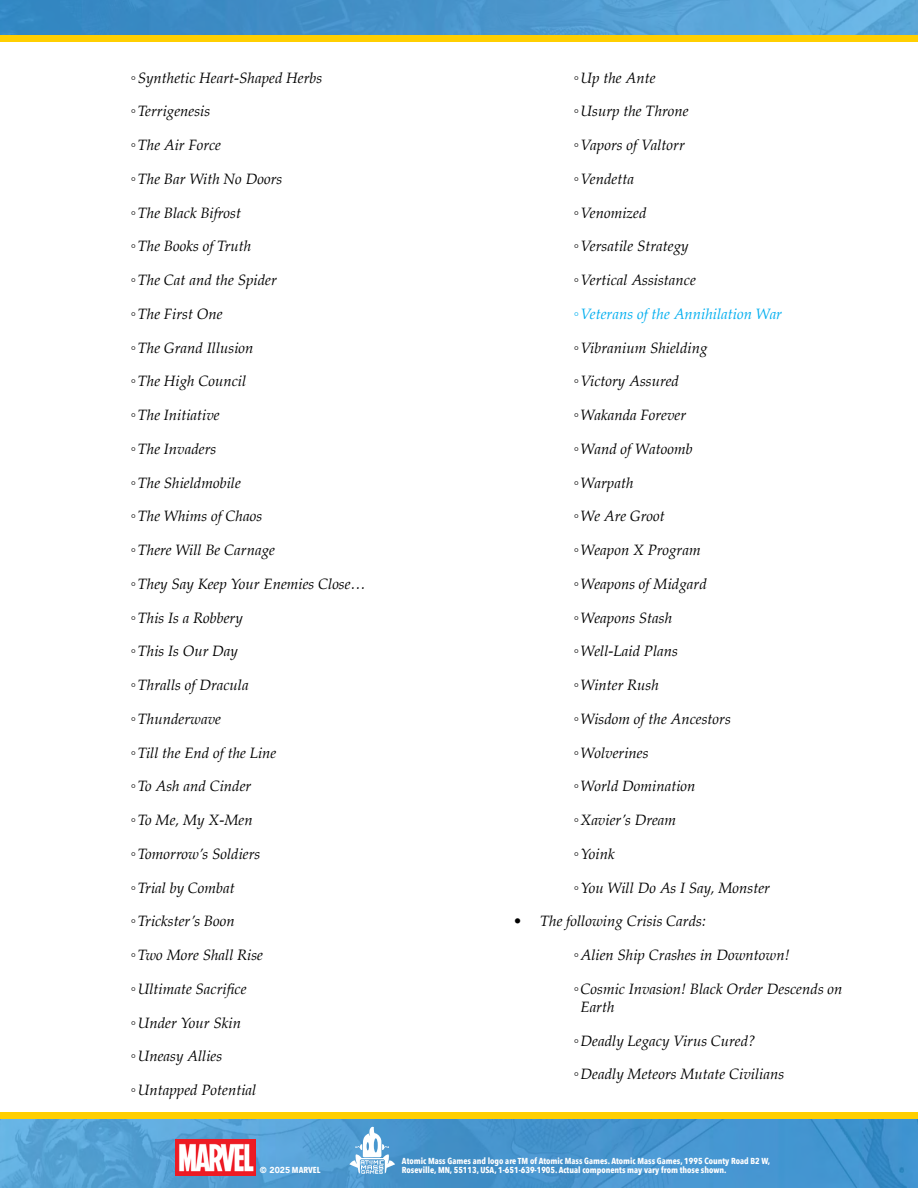
<style>
.page{position:relative;width:918px;height:1188px;background:#fff}
.page>*{position:absolute;margin:0;border:0;box-sizing:border-box;transform-origin:0 0}
.t1{font:italic 15px/18px "Palatino";color:#000}
.t2{font:italic 15px "Palatino";color:#00aeef}
.t3{font:700 8.7px "Avenir Next Condensed";color:#fff}
.s1{font-style:normal}
.s2{font-family:"Avenir";font-weight:900}
</style>
<div class="page">
<img style="left:0;top:0;width:918px;height:35px">
<div style="left:0;top:35px;width:918px;height:7px;background:#ffcf01"></div>
<img style="left:0;top:1119px;width:918px;height:69px">
<div style="left:0;top:1112px;width:918px;height:7px;background:#ffcf01"></div>
<svg style="left:349px;top:1127px;width:46px;height:47px"></svg>
<img style="left:175px;top:1139px;width:81px;height:37px">
<p class="t1" style="left:131px;top:68px;width:193px"><span class="s1">◦</span>Synthetic Heart-Shaped Herbs</p>
<p class="t1" style="left:131px;top:102px;width:81px"><span class="s1">◦</span>Terrigenesis</p>
<p class="t1" style="left:131px;top:136px;width:92px"><span class="s1">◦</span>The Air Force</p>
<p class="t1" style="left:131px;top:169px;width:153px"><span class="s1">◦</span>The Bar With No Doors</p>
<p class="t1" style="left:131px;top:203px;width:112px"><span class="s1">◦</span>The Black Bifrost</p>
<p class="t1" style="left:131px;top:237px;width:122px"><span class="s1">◦</span>The Books of Truth</p>
<p class="t1" style="left:131px;top:271px;width:147px"><span class="s1">◦</span>The Cat and the Spider</p>
<p class="t1" style="left:131px;top:304px;width:93px"><span class="s1">◦</span>The First One</p>
<p class="t1" style="left:131px;top:338px;width:124px"><span class="s1">◦</span>The Grand Illusion</p>
<p class="t1" style="left:131px;top:372px;width:117px"><span class="s1">◦</span>The High Council</p>
<p class="t1" style="left:131px;top:406px;width:90px"><span class="s1">◦</span>The Initiative</p>
<p class="t1" style="left:131px;top:439px;width:87px"><span class="s1">◦</span>The Invaders</p>
<p class="t1" style="left:131px;top:473px;width:111px"><span class="s1">◦</span>The Shieldmobile</p>
<p class="t1" style="left:131px;top:507px;width:133px"><span class="s1">◦</span>The Whims of Chaos</p>
<p class="t1" style="left:131px;top:541px;width:146px"><span class="s1">◦</span>There Will Be Carnage</p>
<p class="t1" style="left:131px;top:574px;width:236px"><span class="s1">◦</span>They Say Keep Your Enemies Close…</p>
<p class="t1" style="left:131px;top:608px;width:113px"><span class="s1">◦</span>This Is a Robbery</p>
<p class="t1" style="left:131px;top:642px;width:109px"><span class="s1">◦</span>This Is Our Day</p>
<p class="t1" style="left:131px;top:676px;width:119px"><span class="s1">◦</span>Thralls of Dracula</p>
<p class="t1" style="left:131px;top:709px;width:92px"><span class="s1">◦</span>Thunderwave</p>
<p class="t1" style="left:131px;top:743px;width:147px"><span class="s1">◦</span>Till the End of the Line</p>
<p class="t1" style="left:131px;top:777px;width:122px"><span class="s1">◦</span>To Ash and Cinder</p>
<p class="t1" style="left:131px;top:811px;width:123px"><span class="s1">◦</span>To Me, My X-Men</p>
<p class="t1" style="left:131px;top:844px;width:131px"><span class="s1">◦</span>Tomorrow’s Soldiers</p>
<p class="t1" style="left:131px;top:878px;width:105px"><span class="s1">◦</span>Trial by Combat</p>
<p class="t1" style="left:131px;top:912px;width:105px"><span class="s1">◦</span>Trickster’s Boon</p>
<p class="t1" style="left:131px;top:946px;width:134px"><span class="s1">◦</span>Two More Shall Rise</p>
<p class="t1" style="left:131px;top:979px;width:117px"><span class="s1">◦</span>Ultimate Sacrifice</p>
<p class="t1" style="left:131px;top:1013px;width:112px"><span class="s1">◦</span>Under Your Skin</p>
<p class="t1" style="left:131px;top:1047px;width:93px"><span class="s1">◦</span>Uneasy Allies</p>
<p class="t1" style="left:131px;top:1081px;width:127px"><span class="s1">◦</span>Untapped Potential</p>
<p class="t1" style="left:574px;top:68px;width:83px"><span class="s1">◦</span>Up the Ante</p>
<p class="t1" style="left:574px;top:102px;width:116px"><span class="s1">◦</span>Usurp the Throne</p>
<p class="t1" style="left:574px;top:136px;width:113px"><span class="s1">◦</span>Vapors of Valtorr</p>
<p class="t1" style="left:574px;top:169px;width:62px"><span class="s1">◦</span>Vendetta</p>
<p class="t1" style="left:574px;top:203px;width:74px"><span class="s1">◦</span>Venomized</p>
<p class="t1" style="left:574px;top:237px;width:116px"><span class="s1">◦</span>Versatile Strategy</p>
<p class="t1" style="left:574px;top:271px;width:124px"><span class="s1">◦</span>Vertical Assistance</p>
<p class="t2" style="left:574px;top:301px;width:210px"><span class="s1">◦</span>Veterans of the Annihilation War</p>
<p class="t1" style="left:574px;top:338px;width:135px"><span class="s1">◦</span>Vibranium Shielding</p>
<p class="t1" style="left:574px;top:372px;width:107px"><span class="s1">◦</span>Victory Assured</p>
<p class="t1" style="left:574px;top:406px;width:114px"><span class="s1">◦</span>Wakanda Forever</p>
<p class="t1" style="left:574px;top:439px;width:120px"><span class="s1">◦</span>Wand of Watoomb</p>
<p class="t1" style="left:574px;top:473px;width:61px"><span class="s1">◦</span>Warpath</p>
<p class="t1" style="left:574px;top:507px;width:92px"><span class="s1">◦</span>We Are Groot</p>
<p class="t1" style="left:574px;top:541px;width:129px"><span class="s1">◦</span>Weapon X Program</p>
<p class="t1" style="left:574px;top:574px;width:135px"><span class="s1">◦</span>Weapons of Midgard</p>
<p class="t1" style="left:574px;top:608px;width:100px"><span class="s1">◦</span>Weapons Stash</p>
<p class="t1" style="left:574px;top:642px;width:106px"><span class="s1">◦</span>Well-Laid Plans</p>
<p class="t1" style="left:574px;top:676px;width:87px"><span class="s1">◦</span>Winter Rush</p>
<p class="t1" style="left:574px;top:709px;width:159px"><span class="s1">◦</span>Wisdom of the Ancestors</p>
<p class="t1" style="left:574px;top:743px;width:76px"><span class="s1">◦</span>Wolverines</p>
<p class="t1" style="left:574px;top:777px;width:123px"><span class="s1">◦</span>World Domination</p>
<p class="t1" style="left:574px;top:811px;width:104px"><span class="s1">◦</span>Xavier’s Dream</p>
<p class="t1" style="left:574px;top:844px;width:42px"><span class="s1">◦</span>Yoink</p>
<p class="t1" style="left:574px;top:878px;width:198px"><span class="s1">◦</span>You Will Do As I Say, Monster</p>
<p class="t1" style="left:513px;top:912px;width:194px"><span class="s1">•</span> The following Crisis Cards:</p>
<p class="t1" style="left:574px;top:946px;width:217px"><span class="s1">◦</span>Alien Ship Crashes in Downtown!</p>
<p class="t1" style="left:581px;top:979px;width:264px;text-indent:-7px"><span class="s1">◦</span>Cosmic Invasion! Black Order Descends on<br>Earth</p>
<p class="t1" style="left:574px;top:1031px;width:183px"><span class="s1">◦</span>Deadly Legacy Virus Cured?</p>
<p class="t1" style="left:574px;top:1065px;width:212px"><span class="s1">◦</span>Deadly Meteors Mutate Civilians</p>
<p class="t3" style="left:402px;top:1156px;width:370px">Atomic Mass Games and logo are TM of Atomic Mass Games. Atomic Mass Games, 1995 County Road B2 W,</p>
<p class="t3" style="left:260px;top:1165px;width:62px"><span class="s2">© 2025</span> MARVEL</p>
<p class="t3" style="left:402px;top:1165px;width:326px">Roseville, MN, 55113, USA, 1-651-639-1905. Actual components may vary from those shown.</p>
</div>
